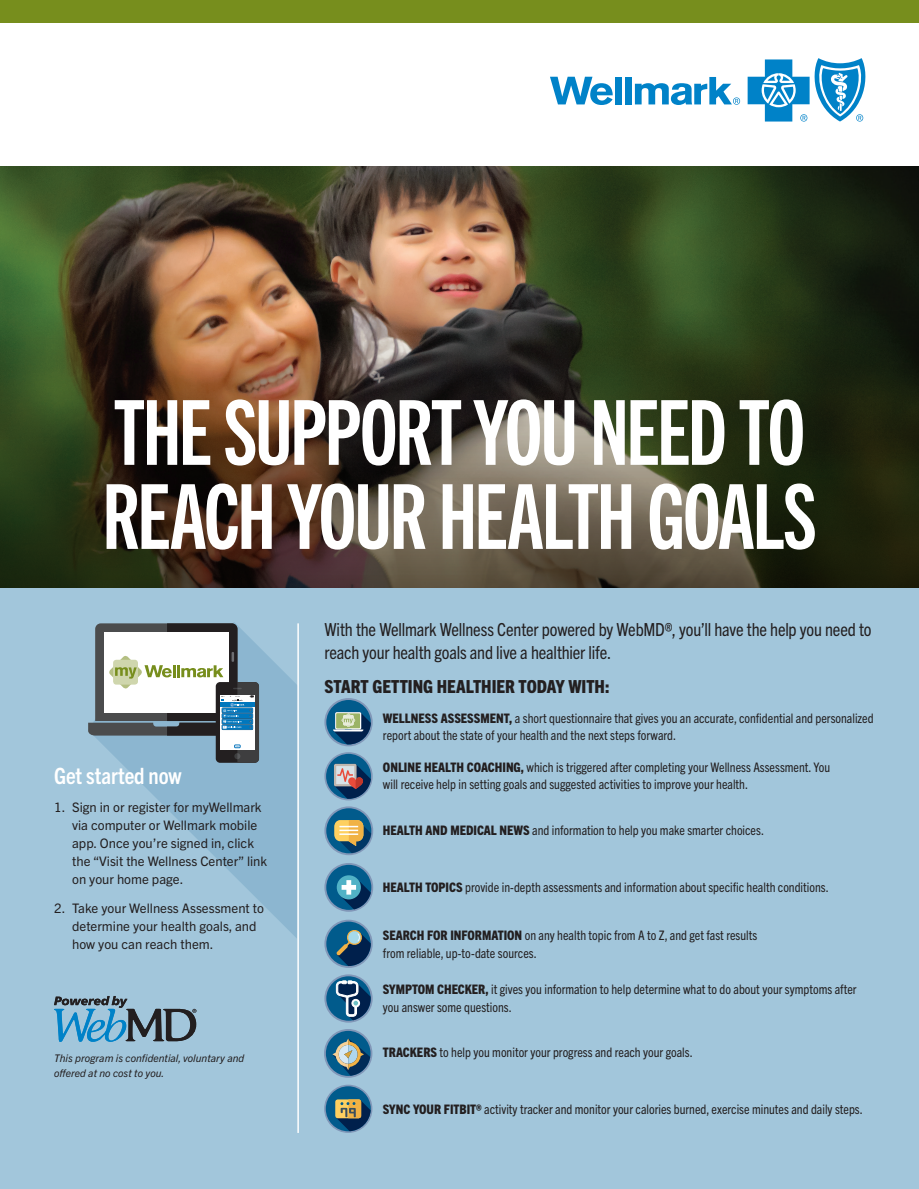
<style>
.page{position:relative;width:919px;height:1189px;background:#fff}
.page>*{position:absolute;margin:0;border:0;box-sizing:border-box;transform-origin:0 0}
.H1_Document_Title{font:90px/84px "Trade Gothic Next LT Pro Bd Cm";letter-spacing:-.025em;color:#fff}
.P_Sidebar_Subhead{font:700 condensed 22.5px "Trade Gothic Next LT Pro";letter-spacing:-.005em;color:#fff}
.P_Introduction{font:condensed 18px/22.5px "Trade Gothic Next LT Pro";letter-spacing:-.01em;color:#231f20}
.P_Subhead{font:800 condensed 18px "Trade Gothic Next LT Pro";color:#231f20}
.P_Body_Copy{font:condensed 13.2px/17.2px "Trade Gothic Next LT Pro";color:#231f20}
.t1{font:13.2px/18px "Trade Gothic Next LT Pro";color:#231f20}
.MAND-Disclaimer{font:italic 10.5px/15px "Trade Gothic Next LT Pro";color:#231f20}
.s1{font-weight:800}
</style>
<div class="page">
<div style="left:0;top:587px;width:918px;height:601px;background:#a2c6db"></div>
<svg style="left:120px;top:622px;width:177px;height:316px;fill:#8cb6d0"></svg>
<div style="left:624px;top:77px;width:7px;height:27px;background:#0082c8"></div>
<div style="left:614px;top:77px;width:7px;height:27px;background:#0082c8"></div>
<svg style="left:550px;top:77px;width:62px;height:28px"></svg>
<svg style="left:634px;top:77px;width:105px;height:28px"></svg>
<svg style="left:747px;top:58px;width:117px;height:63px"></svg>
<img style="left:0;top:167px;width:918px;height:144px">
<svg style="left:0;top:311px;width:918px;height:276px;background:#423d28"></svg>
<div style="left:0;top:0;width:918px;height:23px;background:#778e1d"></div>
<hr style="left:297px;top:623px;width:2px;height:509px;background:#fff">
<svg style="left:54px;top:996px;width:142px;height:45px"></svg>
<svg style="left:88px;top:623px;width:171px;height:139px;background:#a1afb3"></svg>
<svg style="left:324px;top:919px;width:49px;height:49px"></svg>
<svg style="left:325px;top:698px;width:46px;height:47px"></svg>
<div style="left:324px;top:698px;width:48px;height:48px;border:2px solid #8197b8;border-radius:50%"></div>
<svg style="left:333px;top:712px;width:38px;height:32px"></svg>
<svg style="left:325px;top:975px;width:46px;height:46px"></svg>
<div style="left:324px;top:974px;width:48px;height:48px;border:2px solid #8197b8;border-radius:50%"></div>
<svg style="left:336px;top:980px;width:34px;height:40px"></svg>
<svg style="left:325px;top:807px;width:47px;height:47px"></svg>
<div style="left:324px;top:806px;width:49px;height:49px;border:2px solid #8197b8;border-radius:50%"></div>
<svg style="left:334px;top:819px;width:37px;height:34px"></svg>
<svg style="left:324px;top:863px;width:50px;height:49px"></svg>
<svg style="left:324px;top:1028px;width:48px;height:49px"></svg>
<svg style="left:332px;top:1038px;width:38px;height:37px"></svg>
<svg style="left:324px;top:1084px;width:49px;height:49px"></svg>
<svg style="left:325px;top:752px;width:46px;height:47px"></svg>
<div style="left:324px;top:752px;width:48px;height:48px;border:2px solid #8197b8;border-radius:50%"></div>
<svg style="left:334px;top:763px;width:37px;height:35px"></svg>
<h1 class="H1_Document_Title" style="left:102px;top:385px;width:715px">THE SUPPORT YOU NEED TO<br>REACH YOUR HEALTH GOALS</h1>
<p class="P_Sidebar_Subhead" style="left:54px;top:759px;width:129px">Get started now</p>
<p class="t1" style="left:72px;top:797px;width:196px;text-indent:-18px">1. Sign in or register for myWellmark via computer or Wellmark mobile app. Once you’re signed in, click the “Visit the Wellness Center” link on your home page.</p>
<p class="t1" style="left:72px;top:897px;width:193px;text-indent:-18px">2. Take your Wellness Assessment to determine your health goals, and how you can reach them.</p>
<p class="MAND-Disclaimer" style="left:54px;top:1050px;width:191px">This program is confidential, voluntary and offered at no cost to you.</p>
<p class="P_Introduction" style="left:324px;top:617px;width:548px">With the Wellmark Wellness Center powered by WebMD®, you’ll have the help you need to reach your health goals and live a healthier life.</p>
<p class="P_Subhead" style="left:324px;top:674px;width:286px">START GETTING HEALTHIER TODAY WITH:</p>
<p class="P_Body_Copy" style="left:383px;top:708px;width:492px"><span class="s1">WELLNESS ASSESSMENT,</span> a short questionnaire that gives you an accurate, confidential and personalized report about the state of your health and the next steps forward.</p>
<p class="P_Body_Copy" style="left:383px;top:757px;width:448px"><span class="s1">ONLINE HEALTH COACHING,</span> which is triggered after completing your Wellness Assessment. You will receive help in setting goals and suggested activities to improve your health.</p>
<p class="P_Body_Copy" style="left:383px;top:820px;width:382px"><span class="s1">HEALTH AND MEDICAL NEWS</span> and information to help you make smarter choices.</p>
<p class="P_Body_Copy" style="left:383px;top:877px;width:447px"><span class="s1">HEALTH TOPICS</span> provide in-depth assessments and information about specific health conditions.</p>
<p class="P_Body_Copy" style="left:383px;top:925px;width:375px"><span class="s1">SEARCH FOR INFORMATION</span> on any health topic from A to Z, and get fast results from reliable, up-to-date sources.</p>
<p class="P_Body_Copy" style="left:383px;top:979px;width:475px"><span class="s1">SYMPTOM CHECKER,</span> it gives you information to help determine what to do about your symptoms after you answer some questions.</p>
<p class="P_Body_Copy" style="left:383px;top:1042px;width:311px"><span class="s1">TRACKERS</span> to help you monitor your progress and reach your goals.</p>
<p class="P_Body_Copy" style="left:383px;top:1099px;width:481px"><span class="s1">SYNC YOUR FITBIT®</span> activity tracker and monitor your calories burned, exercise minutes and daily steps.</p>
</div>
